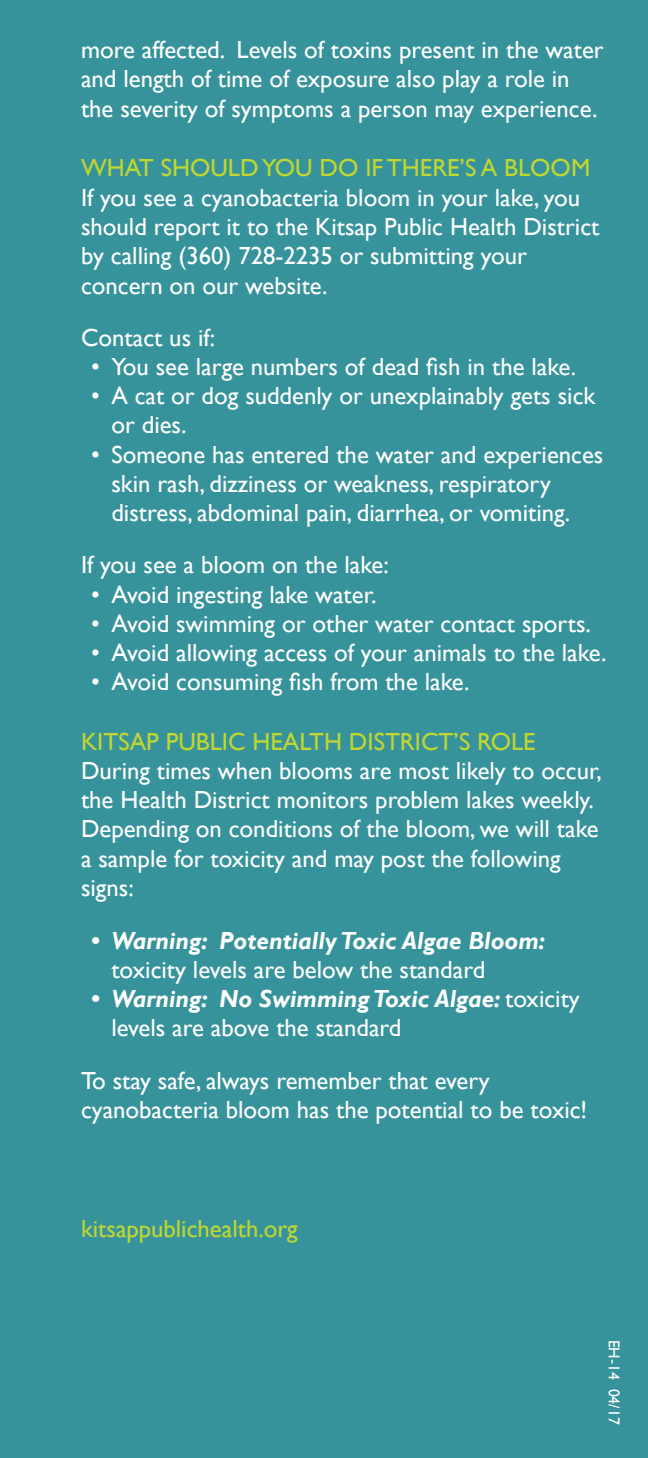
<style>
.page{position:relative;width:648px;height:1458px;background:#37939b}
.page>*{position:absolute;margin:0;border:0;box-sizing:border-box;transform-origin:0 0}
.Bullets-Sans{font:24.75px/29.2px "Gill Sans";color:#fff}
.Bullets-Sans-2{font:24.75px "Gill Sans";color:#c1d72f}
.t1{font:italic 700 24.75px/29.2px "Gill Sans";color:#fff}
.Body_-_Sans_White{font:15.75px "Gill Sans";color:#fff}
.s1{font-weight:400;font-style:normal}
.s2{font-weight:700;font-style:italic}
</style>
<div class="page">
<p class="Bullets-Sans" style="left:81px;top:35px;width:524px">more affected. Levels of toxins present in the water and length of time of exposure also play a role in the severity of symptoms a person may experience.</p>
<p class="Bullets-Sans-2" style="left:81px;top:154px;width:511px">WHAT SHOULD YOU DO IF THERE’S A BLOOM</p>
<p class="Bullets-Sans" style="left:81px;top:183px;width:520px">If you see a cyanobacteria bloom in your lake, you should report it to the Kitsap Public Health District by calling (360) 728-2235 or submitting your concern on our website.</p>
<p class="Bullets-Sans" style="left:81px;top:323px;width:136px">Contact us if:</p>
<p class="Bullets-Sans" style="left:91px;top:352px;width:487px">• You see large numbers of dead fish in the lake.</p>
<p class="Bullets-Sans" style="left:111px;top:382px;width:486px;text-indent:-20px">• A cat or dog suddenly or unexplainably gets sick or dies.</p>
<p class="Bullets-Sans" style="left:111px;top:440px;width:494px;text-indent:-20px">• Someone has entered the water and experiences skin rash, dizziness or weakness, respiratory distress, abdominal pain, diarrhea, or vomiting.</p>
<p class="Bullets-Sans" style="left:81px;top:551px;width:309px">If you see a bloom on the lake:</p>
<p class="Bullets-Sans" style="left:91px;top:580px;width:287px">• Avoid ingesting lake water.</p>
<p class="Bullets-Sans" style="left:91px;top:609px;width:501px">• Avoid swimming or other water contact sports.</p>
<p class="Bullets-Sans" style="left:91px;top:639px;width:517px">• Avoid allowing access of your animals to the lake.</p>
<p class="Bullets-Sans" style="left:91px;top:668px;width:380px">• Avoid consuming fish from the lake.</p>
<p class="Bullets-Sans-2" style="left:81px;top:727px;width:456px">KITSAP PUBLIC HEALTH DISTRICT’S ROLE</p>
<p class="Bullets-Sans" style="left:81px;top:756px;width:522px">During times when blooms are most likely to occur, the Health District monitors problem lakes weekly.<br>Depending on conditions of the bloom, we will take a sample for toxicity and may post the following signs:</p>
<p class="t1" style="left:111px;top:926px;width:435px;text-indent:-20px">• Warning: Potentially Toxic Algae Bloom: <span class="s1">toxicity levels are below the standard</span></p>
<p class="Bullets-Sans" style="left:111px;top:985px;width:470px;text-indent:-20px"><span class="s2">• Warning: No Swimming Toxic Algae:</span> toxicity levels are above the standard</p>
<p class="Bullets-Sans" style="left:81px;top:1066px;width:508px">To stay safe, always remember that every cyanobacteria bloom has the potential to be toxic!</p>
<p class="Bullets-Sans-2" style="left:81px;top:1214px;width:218px">kitsappublichealth.org</p>
<p class="Body_-_Sans_White" style="left:623px;top:1340px;width:86px;rotate:90deg">EH-14 04/17</p>
</div>
